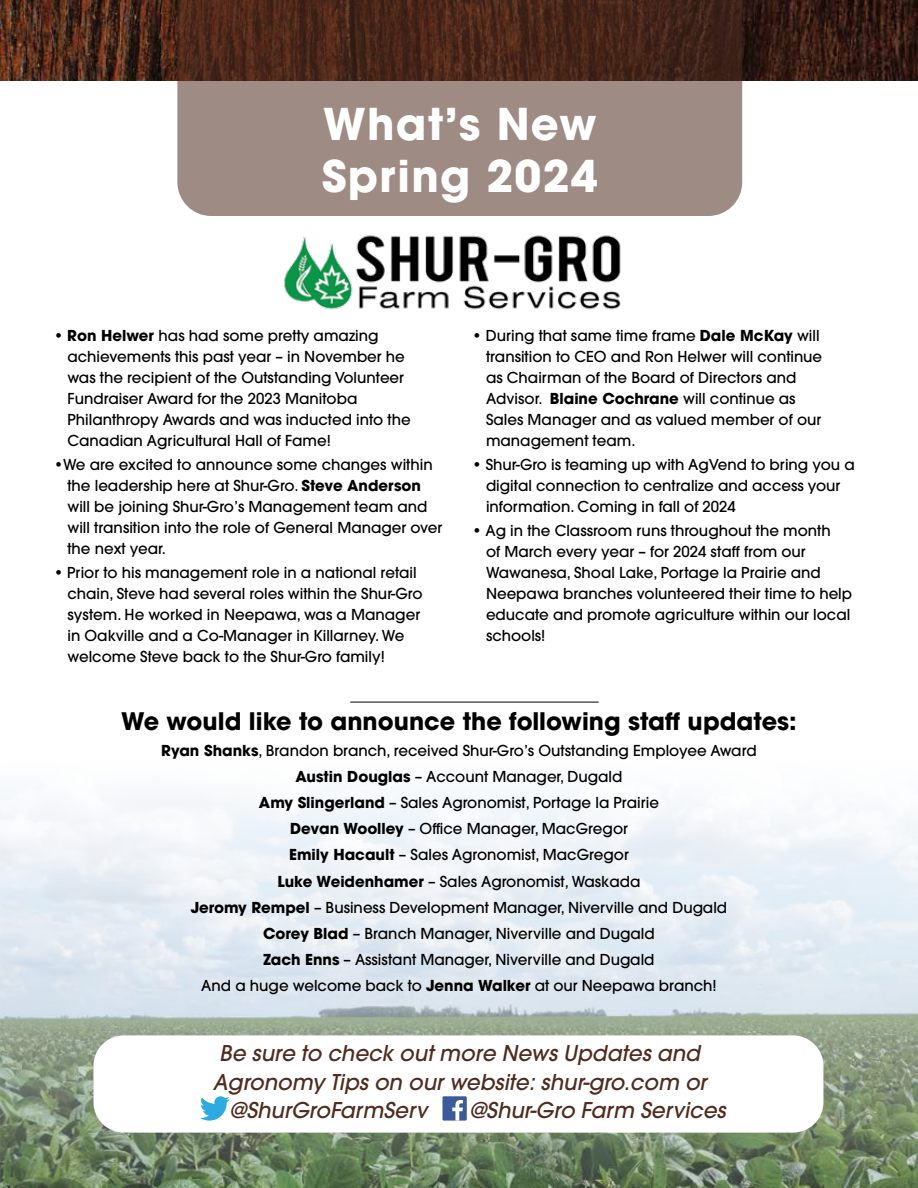
<style>
.page{position:relative;width:918px;height:1188px;background:#fff}
.page>*{position:absolute;margin:0;border:0;box-sizing:border-box;transform-origin:0 0}
.t1{font:700 43.5px/52.2px "ITC Avant Garde Pro";letter-spacing:.03em;color:#fff}
.t2{font:700 24px "ITC Avant Garde Pro";color:#000}
.t3{font:italic 500 21.6px "Avant Garde";color:#502c1e}
.t4{font:500 15px/21px "Avant Garde";color:#000}
.s1{font-family:"ITC Avant Garde Pro";font-weight:700}
</style>
<div class="page">
<img style="left:0;top:0;width:918px;height:81px">
<img style="left:0;top:793px;width:918px;height:395px">
<svg style="left:177px;top:0;width:565px;height:216px;background:#7e665c"></svg>
<img style="left:284px;top:235px;width:337px;height:75px">
<div style="left:93px;top:1035px;width:730px;height:98px;background:#fff;border-radius:30px"></div>
<svg style="left:200px;top:1096px;width:30px;height:25px"></svg>
<div style="left:442px;top:1096px;width:25px;height:25px;background:#3c5a99"></div>
<svg style="left:452px;top:1100px;width:11px;height:21px"></svg>
<hr style="left:350px;top:702px;width:249px;height:1px;background:#000">
<h1 class="t1" style="left:322px;top:98px;width:278px">What’s New<br>Spring 2024</h1>
<p class="t4" style="left:68px;top:325px;width:345px;text-indent:-14px">• <span class="s1">Ron Helwer</span> has had some pretty amazing achievements this past year – in November he was the recipient of the Outstanding Volunteer Fundraiser Award for the 2023 Manitoba Philanthropy Awards and was inducted into the Canadian Agricultural Hall of Fame!</p>
<p class="t4" style="left:68px;top:454px;width:376px;text-indent:-14px">•We are excited to announce some changes within the leadership here at Shur-Gro. <span class="s1">Steve Anderson </span>will be joining Shur-Gro’s Management team and will transition into the role of General Manager over the next year.</p>
<p class="t4" style="left:68px;top:563px;width:357px;text-indent:-14px">• Prior to his management role in a national retail chain, Steve had several roles within the Shur-Gro system. He worked in Neepawa, was a Manager in Oakville and a Co-Manager in Killarney. We welcome Steve back to the Shur-Gro family!</p>
<p class="t4" style="left:486px;top:325px;width:338px;text-indent:-14px">• During that same time frame <span class="s1">Dale McKay</span> will transition to CEO and Ron Helwer will continue as Chairman of the Board of Directors and Advisor. <span class="s1">Blaine Cochrane</span> will continue as Sales Manager and as valued member of our management team.</p>
<p class="t4" style="left:486px;top:454px;width:370px;text-indent:-14px">• Shur-Gro is teaming up with AgVend to bring you a digital connection to centralize and access your information. Coming in fall of 2024</p>
<p class="t4" style="left:486px;top:521px;width:368px;text-indent:-14px">• Ag in the Classroom runs throughout the month<br>of March every year – for 2024 staff from our Wawanesa, Shoal Lake, Portage la Prairie and Neepawa branches volunteered their time to help educate and promote agriculture within our local schools!</p>
<h2 class="t2" style="left:121px;top:705px;width:677px">We would like to announce the following staff updates:</h2>
<p class="t4" style="left:161px;top:737px;width:597px;line-height:26.1px;text-align:center"><span class="s1">Ryan Shanks</span>, Brandon branch, received Shur-Gro’s Outstanding Employee Award <span class="s1">Austin Douglas</span> – Account Manager, Dugald<br><span class="s1">Amy Slingerland</span> – Sales Agronomist, Portage la Prairie<br><span class="s1">Devan Woolley</span> – Office Manager, MacGregor<br><span class="s1">Emily Hacault</span> – Sales Agronomist, MacGregor<br><span class="s1">Luke Weidenhamer</span> – Sales Agronomist, Waskada<br><span class="s1">Jeromy Rempel</span> – Business Development Manager, Niverville and Dugald<br><span class="s1">Corey Blad</span> – Branch Manager, Niverville and Dugald<br><span class="s1">Zach Enns</span> – Assistant Manager, Niverville and Dugald<br>And a huge welcome back to <span class="s1">Jenna Walker</span> at our Neepawa branch!</p>
<h3 class="t3" style="left:219px;top:1040px;width:482px">Be sure to check out more News Updates and</h3>
<h3 class="t3" style="left:213px;top:1068px;width:495px">Agronomy Tips on our website: shur-gro.com or</h3>
<h3 class="t3" style="left:230px;top:1097px;width:199px">@ShurGroFarmServ</h3>
<h3 class="t3" style="left:470px;top:1097px;width:257px">@Shur-Gro Farm Services</h3>
</div>
